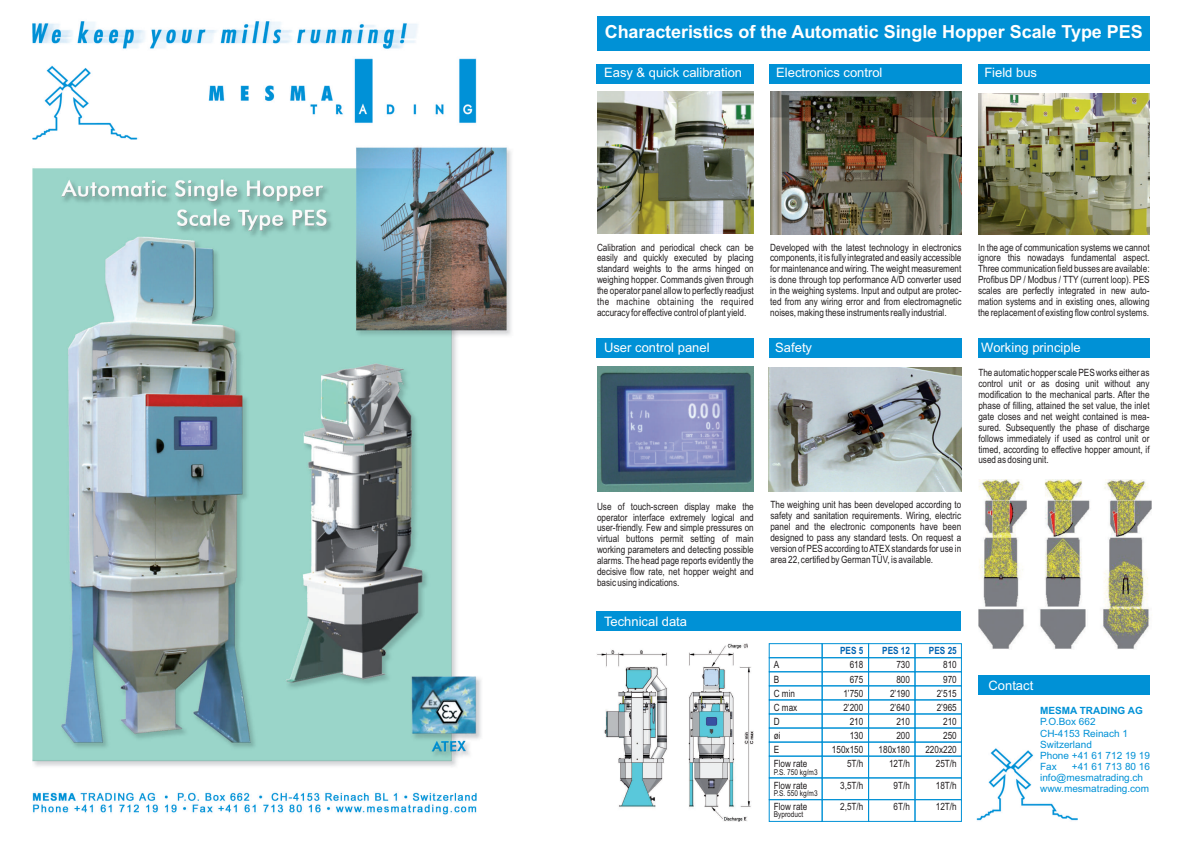
<style>
.page{position:relative;width:1191px;height:842px;background:#fff}
.page>*{position:absolute;margin:0;border:0;box-sizing:border-box;transform-origin:0 0}
.t1{font:700 18px "Arial";letter-spacing:-.005em;color:#fff}
.t2{font:13px "Arial";color:#fff}
.t3{font:10px/10.9px "Arial Narrow";color:#231f20;text-align:justify}
.t4{font:10px/11.2px "Arial";color:#0091d6}
.t5{font:700 10px "Arial Narrow";color:#0162b0}
.t6{font:700 10px "Arial";color:#0091d6}
.t7{font:8px "Arial Narrow";color:#231f20}
</style>
<div class="page">
<img style="left:32px;top:21px;width:480px;height:794px">
<div style="left:597px;top:64px;width:157px;height:20px;background:#0091d6"></div>
<div style="left:977px;top:64px;width:172px;height:20px;background:#0091d6"></div>
<div style="left:769px;top:64px;width:192px;height:20px;background:#0091d6"></div>
<div style="left:596px;top:338px;width:157px;height:20px;background:#0091d6"></div>
<div style="left:977px;top:338px;width:172px;height:20px;background:#0091d6"></div>
<div style="left:769px;top:338px;width:193px;height:20px;background:#0091d6"></div>
<div style="left:769px;top:643px;width:53px;height:15px;border:1px solid #0091d6"></div>
<div style="left:769px;top:657px;width:53px;height:15px;border:1px solid #0091d6"></div>
<div style="left:769px;top:671px;width:53px;height:15px;border:1px solid #0091d6"></div>
<div style="left:769px;top:686px;width:53px;height:14px;border:1px solid #0091d6"></div>
<div style="left:769px;top:700px;width:53px;height:14px;border:1px solid #0091d6"></div>
<div style="left:769px;top:728px;width:53px;height:14px;border:1px solid #0091d6"></div>
<div style="left:769px;top:742px;width:53px;height:14px;border:1px solid #0091d6"></div>
<div style="left:769px;top:756px;width:53px;height:22px;border:1px solid #0091d6"></div>
<div style="left:769px;top:799px;width:53px;height:23px;border:1px solid #0091d6"></div>
<div style="left:822px;top:643px;width:47px;height:15px;border:1px solid #0091d6"></div>
<div style="left:822px;top:657px;width:47px;height:15px;border:1px solid #0091d6"></div>
<div style="left:822px;top:671px;width:47px;height:15px;border:1px solid #0091d6"></div>
<div style="left:822px;top:686px;width:47px;height:14px;border:1px solid #0091d6"></div>
<div style="left:822px;top:700px;width:47px;height:14px;border:1px solid #0091d6"></div>
<div style="left:822px;top:728px;width:47px;height:14px;border:1px solid #0091d6"></div>
<div style="left:822px;top:742px;width:47px;height:14px;border:1px solid #0091d6"></div>
<div style="left:822px;top:756px;width:47px;height:22px;border:1px solid #0091d6"></div>
<div style="left:822px;top:799px;width:47px;height:23px;border:1px solid #0091d6"></div>
<div style="left:868px;top:643px;width:47px;height:15px;border:1px solid #0091d6"></div>
<div style="left:868px;top:657px;width:47px;height:15px;border:1px solid #0091d6"></div>
<div style="left:868px;top:671px;width:47px;height:15px;border:1px solid #0091d6"></div>
<div style="left:868px;top:686px;width:47px;height:14px;border:1px solid #0091d6"></div>
<div style="left:868px;top:700px;width:47px;height:14px;border:1px solid #0091d6"></div>
<div style="left:868px;top:728px;width:47px;height:14px;border:1px solid #0091d6"></div>
<div style="left:868px;top:742px;width:47px;height:14px;border:1px solid #0091d6"></div>
<div style="left:868px;top:756px;width:47px;height:22px;border:1px solid #0091d6"></div>
<div style="left:868px;top:799px;width:47px;height:23px;border:1px solid #0091d6"></div>
<div style="left:914px;top:643px;width:47px;height:15px;border:1px solid #0091d6"></div>
<div style="left:914px;top:657px;width:47px;height:15px;border:1px solid #0091d6"></div>
<div style="left:914px;top:671px;width:47px;height:15px;border:1px solid #0091d6"></div>
<div style="left:914px;top:686px;width:47px;height:14px;border:1px solid #0091d6"></div>
<div style="left:914px;top:700px;width:47px;height:14px;border:1px solid #0091d6"></div>
<div style="left:914px;top:728px;width:47px;height:14px;border:1px solid #0091d6"></div>
<div style="left:914px;top:742px;width:47px;height:14px;border:1px solid #0091d6"></div>
<div style="left:914px;top:756px;width:47px;height:22px;border:1px solid #0091d6"></div>
<div style="left:914px;top:799px;width:47px;height:23px;border:1px solid #0091d6"></div>
<img style="left:597px;top:644px;width:157px;height:177px">
<img style="left:770px;top:92px;width:191px;height:142px">
<img style="left:597px;top:367px;width:157px;height:125px">
<img style="left:597px;top:92px;width:157px;height:141px">
<div style="left:597px;top:16px;width:552px;height:35px;background:#0091d6"></div>
<div style="left:596px;top:611px;width:365px;height:20px;background:#0091d6"></div>
<img style="left:978px;top:479px;width:174px;height:171px">
<img style="left:978px;top:93px;width:171px;height:141px">
<img style="left:769px;top:367px;width:192px;height:125px">
<img style="left:976px;top:748px;width:101px;height:73px">
<div style="left:977px;top:675px;width:172px;height:20px;background:#0091d6"></div>
<h1 class="t1" style="left:605px;top:25px;width:539px">Characteristics of the Automatic Single Hopper Scale Type PES</h1>
<h2 class="t2" style="left:604px;top:68px;width:139px">Easy &amp; quick calibration</h2>
<h2 class="t2" style="left:776px;top:68px;width:108px">Electronics control</h2>
<h2 class="t2" style="left:984px;top:68px;width:54px">Field bus</h2>
<p class="t3" style="left:597px;top:243px;width:158px">Calibration and periodical check can be easily and quickly executed by placing standard weights to the arms hinged on weighing hopper. Commands given through the operator panel allow to perfectly readjust the machine obtaining the required accuracy for effective control of plant yield.</p>
<h2 class="t2" style="left:604px;top:343px;width:107px">User control panel</h2>
<p class="t3" style="left:770px;top:243px;width:193px">Developed with the latest technology in electronics components, it is fully integrated and easily accessible for maintenance and wiring. The weight measurement is done through top performance A/D converter used in the weighing systems. Input and output are protec&shy;ted from any wiring error and from electromagnetic noises, making these instruments really industrial.</p>
<h2 class="t2" style="left:775px;top:342px;width:38px">Safety</h2>
<p class="t3" style="left:597px;top:502px;width:158px">Use of touch-screen display make the operator interface extremely logical and user-friendly. Few and simple pressures on virtual buttons permit setting of main working parameters and detecting possible alarms. The head page reports evidently the decisive flow rate, net hopper weight and basic using indications.</p>
<h2 class="t2" style="left:604px;top:616px;width:85px">Technical data</h2>
<p class="t3" style="left:770px;top:500px;width:192px">The weighing unit has been developed according to safety and sanitation requirements. Wiring, electric panel and the electronic components have been designed to pass any standard tests. On request a version of PES according to ATEX standards for use in area 22, certified by German TÜV, is available.</p>
<p class="t5" style="left:840px;top:643px;width:25px">PES 5</p>
<p class="t5" style="left:882px;top:643px;width:29px">PES 12</p>
<p class="t5" style="left:929px;top:643px;width:29px">PES 25</p>
<p class="t3" style="left:773px;top:660px;width:7px">A</p>
<p class="t3" style="left:849px;top:660px;width:15px">618</p>
<p class="t3" style="left:896px;top:660px;width:15px">730</p>
<p class="t3" style="left:943px;top:660px;width:15px">810</p>
<p class="t3" style="left:773px;top:674px;width:7px">B</p>
<p class="t3" style="left:849px;top:674px;width:15px">675</p>
<p class="t3" style="left:896px;top:674px;width:15px">800</p>
<p class="t3" style="left:943px;top:674px;width:15px">970</p>
<p class="t3" style="left:773px;top:689px;width:23px">C min</p>
<p class="t3" style="left:843px;top:689px;width:22px">1’750</p>
<p class="t3" style="left:890px;top:689px;width:22px">2’190</p>
<p class="t3" style="left:936px;top:689px;width:22px">2’515</p>
<p class="t3" style="left:773px;top:703px;width:25px">C max</p>
<p class="t3" style="left:843px;top:703px;width:22px">2’200</p>
<p class="t3" style="left:890px;top:703px;width:22px">2’640</p>
<p class="t3" style="left:936px;top:703px;width:22px">2’965</p>
<p class="t3" style="left:773px;top:717px;width:7px">D</p>
<p class="t3" style="left:849px;top:717px;width:15px">210</p>
<p class="t3" style="left:896px;top:717px;width:15px">210</p>
<p class="t3" style="left:943px;top:717px;width:15px">210</p>
<p class="t3" style="left:773px;top:731px;width:8px">øi</p>
<p class="t3" style="left:849px;top:731px;width:15px">130</p>
<p class="t3" style="left:896px;top:731px;width:15px">200</p>
<p class="t3" style="left:943px;top:731px;width:15px">250</p>
<p class="t3" style="left:773px;top:745px;width:7px">E</p>
<p class="t3" style="left:832px;top:745px;width:33px">150x150</p>
<p class="t3" style="left:878px;top:745px;width:33px">180x180</p>
<p class="t3" style="left:925px;top:745px;width:33px">220x220</p>
<p class="t3" style="left:773px;top:759px;width:35px">Flow rate</p>
<p class="t3" style="left:847px;top:759px;width:18px">5T/h</p>
<p class="t3" style="left:889px;top:759px;width:22px">12T/h</p>
<p class="t3" style="left:935px;top:759px;width:22px">25T/h</p>
<p class="t7" style="left:773px;top:769px;width:46px">P.S. 750 kg/m3</p>
<p class="t3" style="left:773px;top:781px;width:35px">Flow rate</p>
<p class="t3" style="left:840px;top:781px;width:25px">3,5T/h</p>
<p class="t3" style="left:893px;top:781px;width:18px">9T/h</p>
<p class="t3" style="left:935px;top:781px;width:22px">18T/h</p>
<p class="t7" style="left:773px;top:790px;width:46px">P.S. 550 kg/m3</p>
<p class="t3" style="left:773px;top:802px;width:35px">Flow rate</p>
<p class="t3" style="left:840px;top:802px;width:25px">2,5T/h</p>
<p class="t3" style="left:893px;top:802px;width:18px">6T/h</p>
<p class="t3" style="left:935px;top:802px;width:22px">12T/h</p>
<p class="t7" style="left:773px;top:812px;width:31px">Byproduct</p>
<p class="t3" style="left:978px;top:243px;width:173px">In the age of communication systems we cannot ignore this nowadays fundamental aspect.<br>Three communication field busses are available:<br>Profibus DP / Modbus / TTY (current loop). PES scales are perfectly integrated in new auto&shy;mation systems and in existing ones, allowing the replacement of existing flow control systems.</p>
<h2 class="t2" style="left:981px;top:343px;width:101px">Working principle</h2>
<p class="t3" style="left:978px;top:368px;width:173px">The automatic hopper scale PES works either as control unit or as dosing unit without any modification to the mechanical parts. After the phase of filling, attained the set value, the inlet gate closes and net weight contained is mea&shy;sured. Subsequently the phase of discharge follows immediately if used as control unit or timed, according to effective hopper amount, if used as dosing unit.</p>
<h2 class="t2" style="left:988px;top:680px;width:46px">Contact</h2>
<p class="t6" style="left:1040px;top:707px;width:104px">MESMA TRADING AG</p>
<p class="t4" style="left:1040px;top:717px;width:111px">P.O.Box 662<br>CH-4153 Reinach 1<br>Switzerland<br>Phone +41 61 712 19 19<br>Fax</p>
<p class="t4" style="left:1040px;top:762px;width:111px;text-indent:32px">+41 61 713 80 16 info@mesmatrading.ch www.mesmatrading.com</p>
</div>
